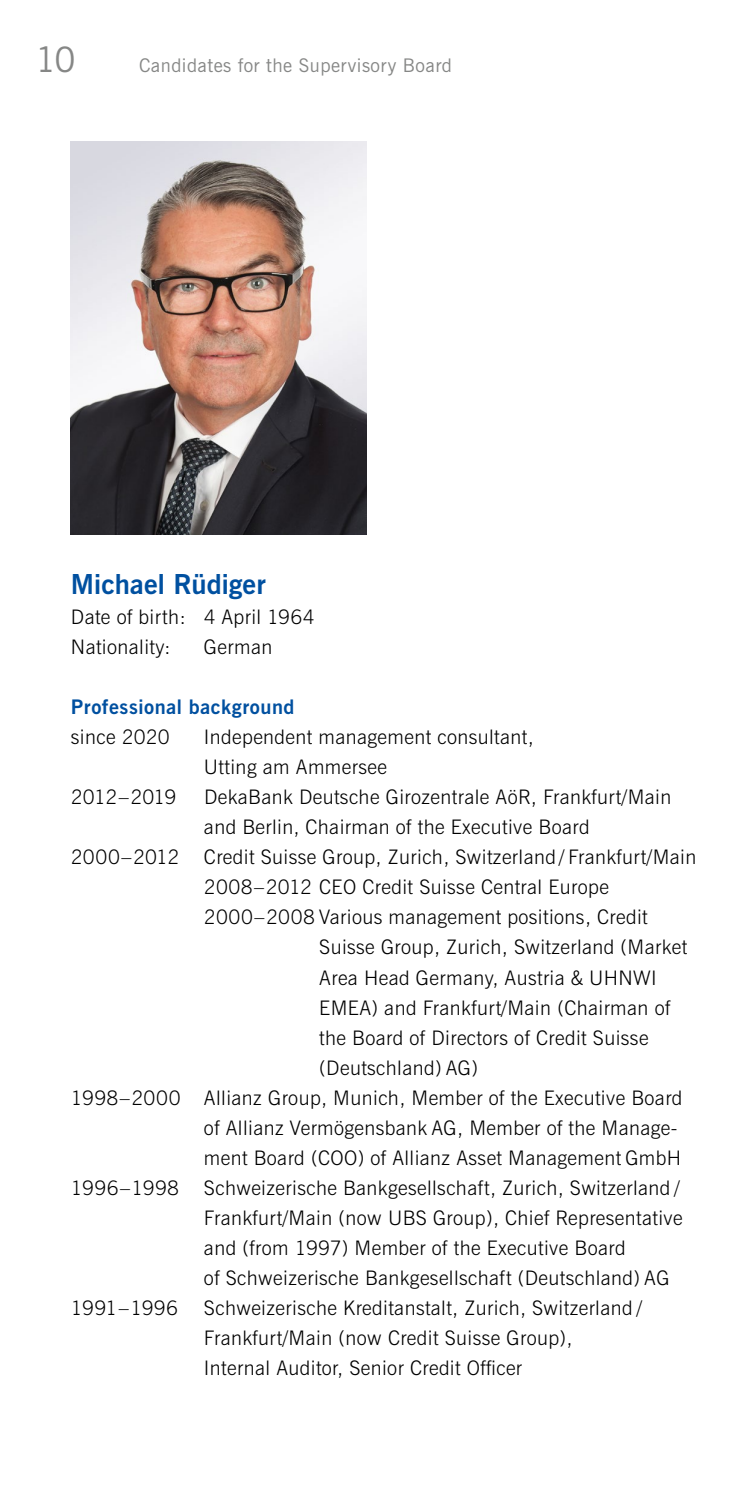
<style>
.page{position:relative;width:745px;height:1489px;background:#fff}
.page>*{position:absolute;margin:0;border:0;box-sizing:border-box;transform-origin:0 0}
.t1{font:35px "News Gothic BT";color:#868786}
.t2{font:700 27.5px "News Gothic BT";color:#0050a0}
.t3{font:300 20px/30px "News Gothic BT";letter-spacing:.02em;color:#000}
.t4{font:700 20px "News Gothic BT";letter-spacing:.025em;color:#0050a0}
.t5{font:300 20px "News Gothic BT";letter-spacing:-.035em;color:#000}
.t6{font:300 20px "News Gothic BT";letter-spacing:-.01em;color:#000}
.t7{font:18.75px "News Gothic BT";letter-spacing:.025em;color:#868786}
</style>
<div class="page">
<img style="left:71px;top:142px;width:295px;height:392px">
<h1 class="t1" style="left:35px;top:39px;width:42px">10</h1>
<p class="t7" style="left:139px;top:54px;width:314px">Candidates for the Supervisory Board</p>
<h2 class="t2" style="left:71px;top:567px;width:196px">Michael Rüdiger</h2>
<p class="t3" style="left:71px;top:602px;width:245px">Date of birth: 4 April 1964<br>Nationality:</p>
<p class="t3" style="left:204px;top:632px;width:70px">German</p>
<p class="t4" style="left:71px;top:695px;width:225px">Professional background</p>
<p class="t3" style="left:71px;top:722px;width:100px">since 2020</p>
<p class="t3" style="left:204px;top:722px;width:331px">Independent management consultant,<br>Utting am Ammersee</p>
<p class="t5" style="left:71px;top:785px;width:107px">2012–2019</p>
<p class="t3" style="left:204px;top:782px;width:468px">DekaBank Deutsche Girozentrale AöR, Frankfurt/Main</p>
<p class="t3" style="left:204px;top:812px;width:387px">and Berlin, Chairman of the Executive Board</p>
<p class="t3" style="left:71px;top:842px;width:626px">2000–2012 Credit Suisse Group, Zurich, Switzerland / Frankfurt/Main</p>
<p class="t3" style="left:204px;top:872px;width:406px">2008–2012 CEO Credit Suisse Central Europe</p>
<p class="t3" style="left:204px;top:902px;width:445px">2000–2008 Various management positions, Credit</p>
<p class="t3" style="left:319px;top:932px;width:369px">Suisse Group, Zurich, Switzerland (Market</p>
<p class="t3" style="left:319px;top:962px;width:339px">Area Head Germany, Austria &amp; UHNWI</p>
<p class="t3" style="left:319px;top:992px;width:352px">EMEA) and Frankfurt/Main (Chairman of</p>
<p class="t3" style="left:319px;top:1022px;width:330px">the Board of Directors of Credit Suisse</p>
<p class="t3" style="left:319px;top:1052px;width:160px">(Deutschland) AG)</p>
<p class="t3" style="left:71px;top:1082px;width:612px">1998–2000 Allianz Group, Munich, Member of the Executive Board</p>
<p class="t3" style="left:204px;top:1112px;width:474px">of Allianz Vermögensbank AG, Member of the Manage-</p>
<p class="t3" style="left:204px;top:1142px;width:478px">ment Board (COO) of Allianz Asset Management GmbH</p>
<p class="t3" style="left:71px;top:1172px;width:610px">1996–1998 Schweizerische Bankgesellschaft, Zurich, Switzerland /</p>
<p class="t3" style="left:204px;top:1202px;width:480px">Frankfurt/Main (now UBS Group), Chief Representative</p>
<p class="t3" style="left:204px;top:1232px;width:423px">and (from 1997) Member of the Executive Board</p>
<p class="t3" style="left:204px;top:1262px;width:467px">of Schweizerische Bankgesellschaft (Deutschland) AG</p>
<p class="t6" style="left:71px;top:1295px;width:109px">1991–1996</p>
<p class="t3" style="left:204px;top:1292px;width:439px">Schweizerische Kreditanstalt, Zurich, Switzerland /<br>Frankfurt/Main (now Credit Suisse Group),<br>Internal -Auditor, Senior Credit Officer</p>
</div>
